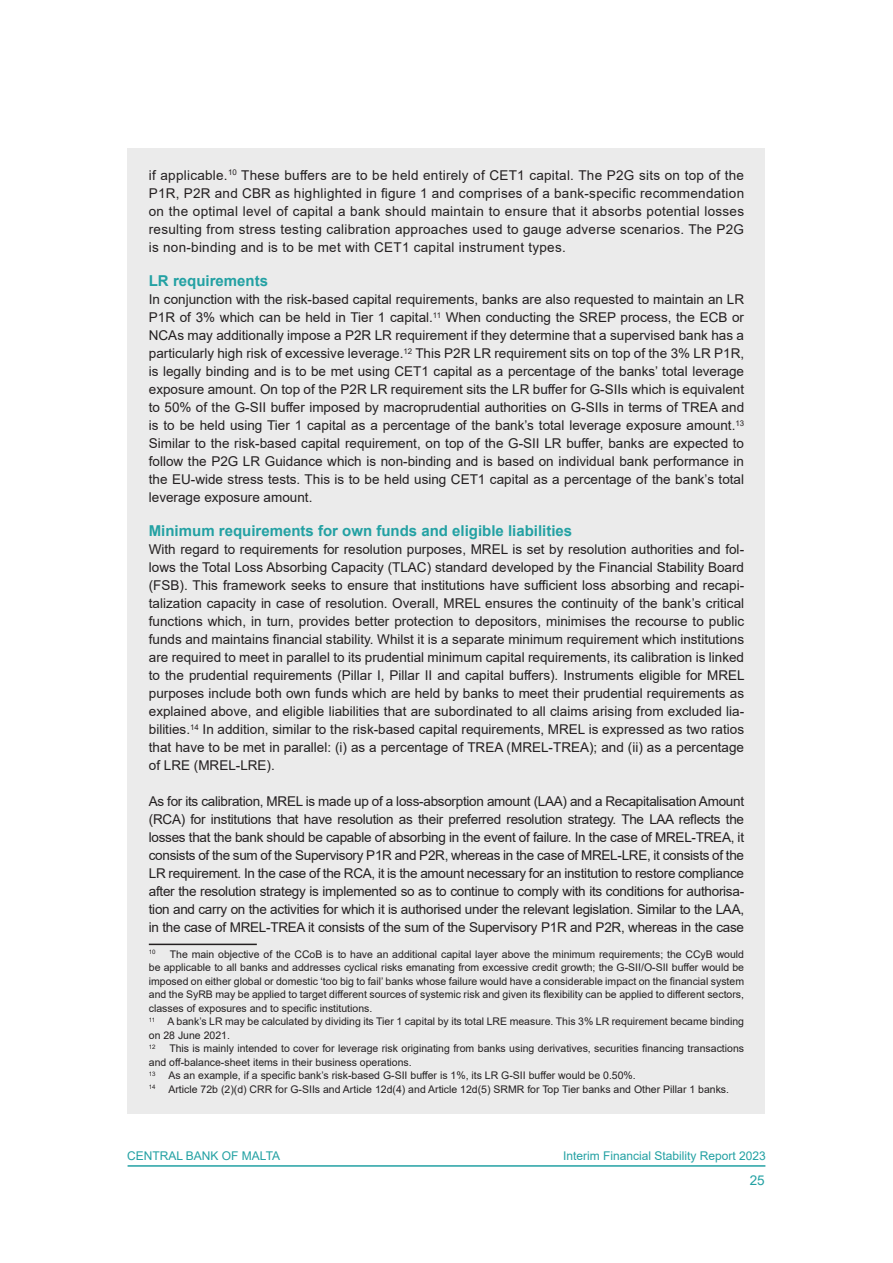
<style>
.page{position:relative;width:893px;height:1263px;background:#fff}
.page>*{position:absolute;margin:0;border:0;box-sizing:border-box;transform-origin:0 0}
.FSR_Subhead_Level_1_copy{font:700 15px "Arial";color:#23a1a3}
.FSR_Normal_Text_copy{font:13.5px/18px "Arial";color:#231f20;text-align:justify}
.t1{font:13.5px "Arial";color:#23a1a3}
.t2{font:12px "Arial";color:#23a1a3}
.FSR_Footnote{font:10.5px/13.5px "Arial";color:#231f20}
.FSR_Footnote-2{font:6.15px "Arial";color:#231f20}
</style>
<div class="page">
<hr style="left:128px;top:1165px;width:637px;height:2px;background:#23a1a3">
<div style="left:128px;top:149px;width:637px;height:965px;background:#ebebeb"></div>
<hr style="left:149px;top:944px;width:108px;height:1px;background:#231f20">
<p class="FSR_Normal_Text_copy" style="left:149px;top:166px;width:597px">if applicable.<sup>10</sup> These buffers are to be held entirely of CET1 capital. The P2G sits on top of the P1R, P2R and CBR as highlighted in figure 1 and comprises of a bank-specific recommendation on the optimal level of capital a bank should maintain to ensure that it absorbs potential losses resulting from stress testing calibration approaches used to gauge adverse scenarios. The P2G is non-binding and is to be met with CET1 capital instrument types.</p>
<p class="FSR_Subhead_Level_1_copy" style="left:149px;top:270px;width:121px">LR requirements</p>
<p class="FSR_Normal_Text_copy" style="left:149px;top:290px;width:597px">In conjunction with the risk-based capital requirements, banks are also requested to maintain an LR P1R of 3% which can be held in Tier 1 capital.<sup>11</sup> When conducting the SREP process, the ECB or NCAs may additionally impose a P2R LR requirement if they determine that a supervised bank has a particularly high risk of excessive leverage.<sup>12</sup> This P2R LR requirement sits on top of the 3% LR P1R, is legally binding and is to be met using CET1 capital as a percentage of the banks’ total leverage exposure amount. On top of the P2R LR requirement sits the LR buffer for G-SIIs which is equivalent to 50% of the G-SII buffer imposed by macroprudential authorities on G-SIIs in terms of TREA and is to be held using Tier 1 capital as a percentage of the bank’s total leverage exposure amount.<sup>13<br></sup>Similar to the risk-based capital requirement, on top of the G-SII LR buffer, banks are expected to follow the P2G LR Guidance which is non-binding and is based on individual bank performance in the EU-wide stress tests. This is to be held using CET1 capital as a percentage of the bank’s total leverage exposure amount.</p>
<p class="FSR_Subhead_Level_1_copy" style="left:149px;top:520px;width:425px">Minimum requirements for own funds and eligible liabilities</p>
<p class="FSR_Normal_Text_copy" style="left:149px;top:540px;width:597px">With regard to requirements for resolution purposes, MREL is set by resolution authorities and fol&shy;lows the Total Loss Absorbing Capacity (TLAC) standard developed by the Financial Stability Board (FSB). This framework seeks to ensure that institutions have sufficient loss absorbing and recapi&shy;talization capacity in case of resolution. Overall, MREL ensures the continuity of the bank’s critical functions which, in turn, provides better protection to depositors, minimises the recourse to public funds and maintains financial stability. Whilst it is a separate minimum requirement which institutions are required to meet in parallel to its prudential minimum capital requirements, its calibration is linked to the prudential requirements (Pillar I, Pillar II and capital buffers). Instruments eligible for MREL purposes include both own funds which are held by banks to meet their prudential requirements as explained above, and eligible liabilities that are subordinated to all claims arising from excluded lia&shy;bilities.<sup>14</sup> In addition, similar to the risk-based capital requirements, MREL is expressed as two ratios that have to be met in parallel: (i) as a percentage of TREA (MREL-TREA); and (ii) as a percentage of LRE (MREL-LRE).</p>
<p class="FSR_Normal_Text_copy" style="left:149px;top:792px;width:597px">As for its calibration, MREL is made up of a loss-absorption amount (LAA) and a Recapitalisation Amount (RCA) for institutions that have resolution as their preferred resolution strategy. The LAA reflects the losses that the bank should be capable of absorbing in the event of failure. In the case of MREL-TREA, it consists of the sum of the Supervisory P1R and P2R, whereas in the case of MREL-LRE, it consists of the LR requirement. In the case of the RCA, it is the amount necessary for an institution to restore compliance after the resolution strategy is implemented so as to continue to comply with its conditions for authorisa&shy;tion and carry on the activities for which it is authorised under the relevant legislation. Similar to the LAA, in the case of MREL-TREA it consists of the sum of the Supervisory P1R and P2R, whereas in the case</p>
<p class="FSR_Footnote-2" style="left:149px;top:948px;width:8px">10</p>
<p class="FSR_Footnote" style="left:149px;top:947px;width:597px;text-align:justify;text-indent:21px">The main objective of the CCoB is to have an additional capital layer above the minimum requirements; the CCyB would be applicable to all banks and addresses cyclical risks emanating from excessive credit growth; the G-SII/O-SII buffer would be imposed on either global or domestic ‘too big to fail’ banks whose failure would have a considerable impact on the financial system and the SyRB may be applied to target different sources of systemic risk and given its flexibility can be applied to different sectors, classes of exposures and to specific institutions.</p>
<p class="FSR_Footnote" style="left:149px;top:1015px;width:597px"><sup>11</sup> A bank’s LR may be calculated by dividing its Tier 1 capital by its total LRE measure. This 3% LR requirement became binding on 28 June 2021.</p>
<p class="FSR_Footnote-2" style="left:149px;top:1042px;width:8px">12</p>
<p class="FSR_Footnote" style="left:149px;top:1042px;width:597px;text-indent:21px">This is mainly intended to cover for leverage risk originating from banks using derivatives, securities financing transactions and off-balance-sheet items in their business operations.</p>
<p class="FSR_Footnote" style="left:149px;top:1069px;width:489px"><sup>13</sup> As an example, if a specific bank’s risk-based G-SII buffer is 1%, its LR G-SII buffer would be 0.50%.</p>
<p class="FSR_Footnote" style="left:149px;top:1082px;width:582px"><sup>14</sup> Article 72b (2)(d) CRR for G-SIIs and Article 12d(4) and Article 12d(5) SRMR for Top Tier banks and Other Pillar 1 banks.</p>
<p class="t2" style="left:127px;top:1147px;width:155px">CENTRAL BANK OF MALTA</p>
<p class="t2" style="left:563px;top:1147px;width:204px">Interim Financial Stability Report 2023</p>
<p class="t1" style="left:750px;top:1170px;width:17px">25</p>
</div>
